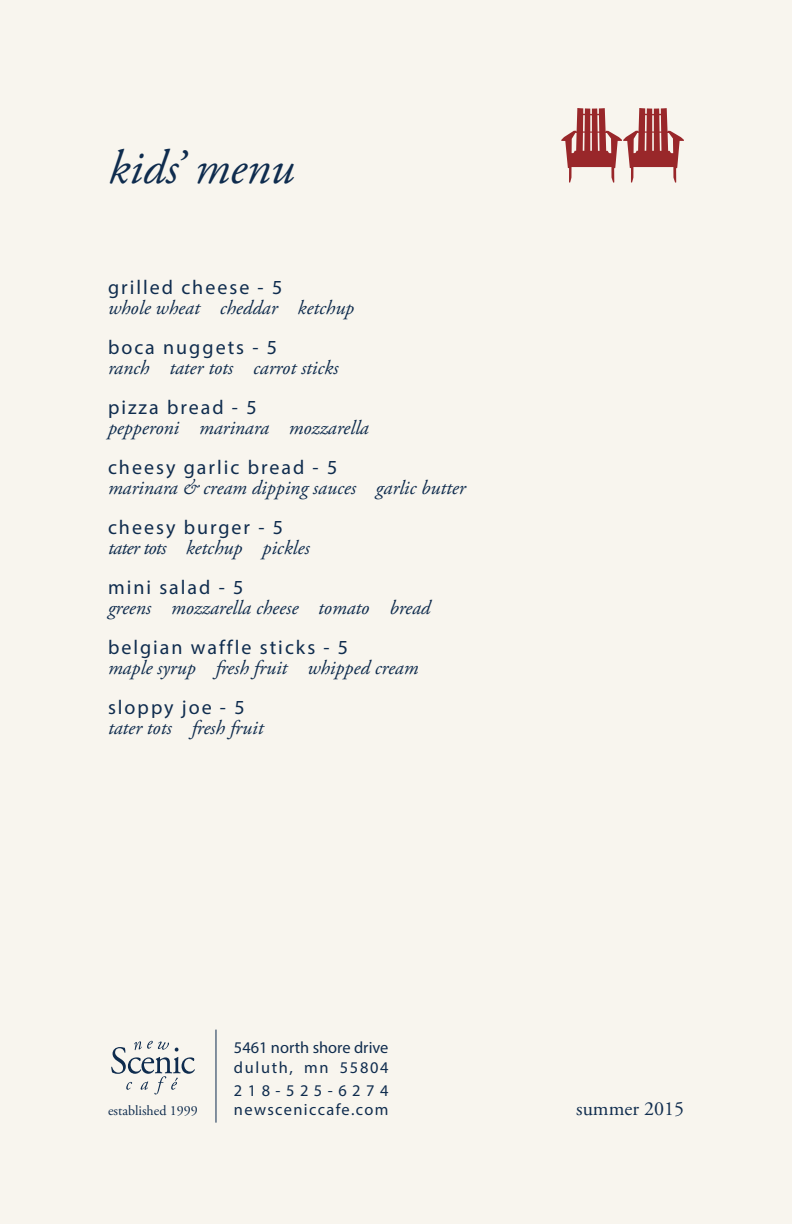
<style>
.page{position:relative;width:792px;height:1224px;background:#f8f5ee}
.page>*{position:absolute;margin:0;border:0;box-sizing:border-box;transform-origin:0 0}
.t1{font:italic 48px "Adobe Garamond Pro";color:#0f2c4e}
.t2{font:italic 20px/20px "Adobe Garamond Pro";color:#0f2c4e}
.t3{font:20px "Adobe Garamond Pro";color:#0f2c4e}
.t4{font:16.4px/19.6px "Myriad Pro";color:#0f2c4e}
.t5{font:16.4px/19.6px "Myriad Pro";letter-spacing:.085em;color:#0f2c4e}
.t6{font:14px "Adobe Garamond Pro";color:#0f2c4e}
.s1{font-family:"Myriad Pro";font-style:normal}
</style>
<div class="page">
<svg style="left:111px;top:1041px;width:84px;height:53px"></svg>
<hr style="left:215px;top:1030px;width:1px;height:93px;background:#0f2c4e">
<svg style="left:561px;top:108px;width:123px;height:75px"></svg>
<p class="t1" style="left:108px;top:139px;width:188px">kids’ menu</p>
<p class="t2" style="left:108px;top:279px;width:248px"><span class="s1">grilled cheese - 5<br></span>whole wheat cheddar ketchup</p>
<p class="t2" style="left:108px;top:339px;width:232px"><span class="s1">boca nuggets - 5<br></span>ranch tater tots carrot sticks</p>
<p class="t2" style="left:108px;top:399px;width:262px"><span class="s1">pizza bread - 5<br></span>pepperoni marinara mozzarella</p>
<p class="t2" style="left:108px;top:459px;width:359px"><span class="s1">cheesy garlic bread - 5<br></span>marinara &amp; cream dipping sauces garlic butter</p>
<p class="t2" style="left:108px;top:519px;width:203px"><span class="s1">cheesy burger - 5 </span>tater tots ketchup pickles</p>
<p class="t2" style="left:108px;top:579px;width:324px"><span class="s1">mini salad - 5<br></span>greens mozzarella cheese tomato bread</p>
<p class="t2" style="left:108px;top:639px;width:312px"><span class="s1">belgian waffle sticks - 5<br></span>maple syrup fresh fruit whipped cream</p>
<p class="t2" style="left:108px;top:699px;width:157px"><span class="s1">sloppy joe - 5 </span>tater tots fresh fruit</p>
<p class="t6" style="left:108px;top:1103px;width:91px">established 1999</p>
<p class="t4" style="left:234px;top:1038px;width:156px">5461 north shore drive duluth, mn 55804</p>
<p class="t5" style="left:234px;top:1080px;width:156px">218-525-6274 newsceniccafe.com</p>
<p class="t3" style="left:576px;top:1097px;width:109px">summer 2015</p>
</div>
